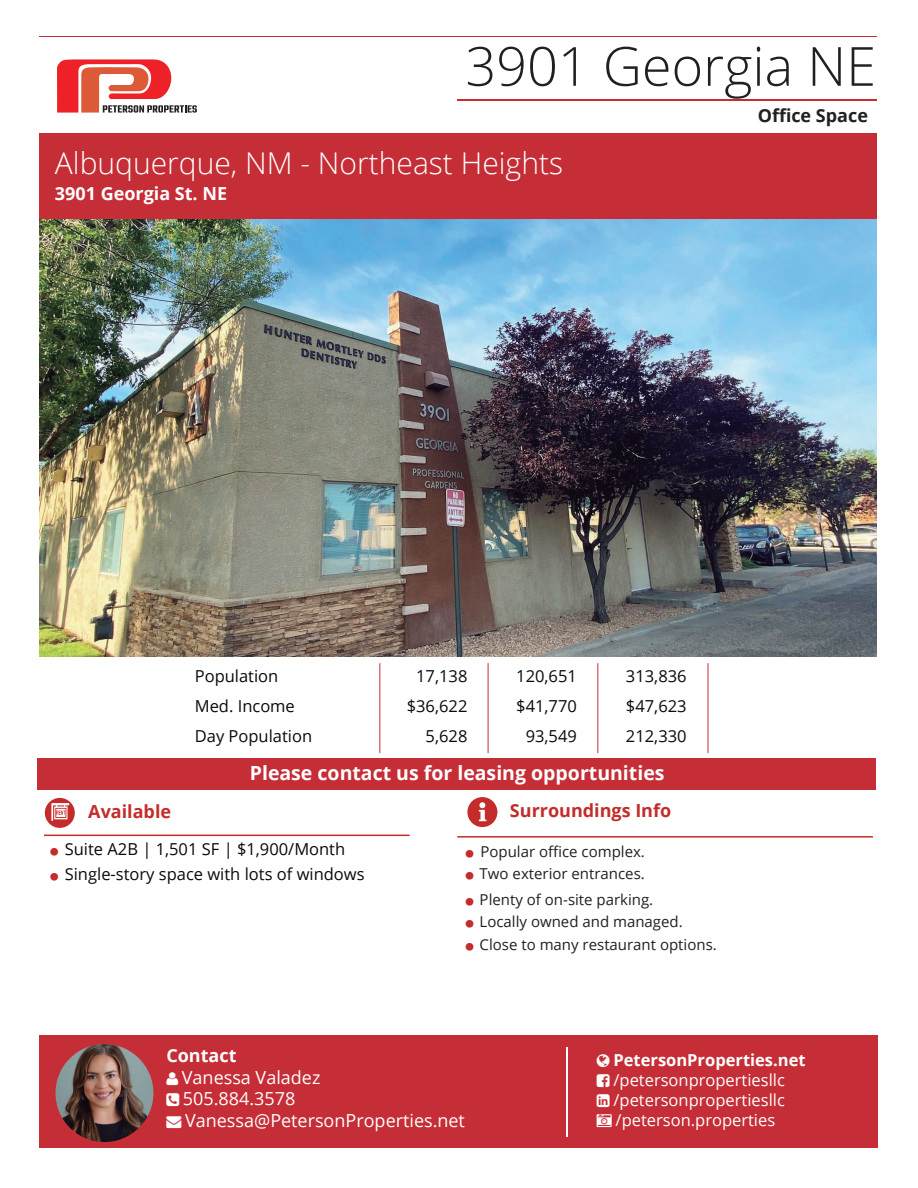
<style>
.page{position:relative;width:918px;height:1188px;background:#fff}
.page>*{position:absolute;margin:0;border:0;box-sizing:border-box;transform-origin:0 0}
.t1{font:300 54px "Open Sans";color:#231f20}
.t2{font:300 30px "Open Sans";color:#fff}
.t3{font:700 19.5px "Open Sans";color:#fff}
.t4{font:18px/21.6px "Open Sans";color:#fff}
.t5{font:700 18px "Open Sans";color:#c32c2b}
.t6{font:700 18px "Open Sans";color:#fff}
.t7{font:700 18px "Open Sans";color:#231f20}
.t8{font:16.5px/30px "Open Sans";color:#0b090c;text-align:right}
.t9{font:16.5px/19.8px "Open Sans";color:#fff;text-align:justify}
.t10{font:700 16.5px "Open Sans";color:#fff}
.t11{font:15px "Open Sans";color:#231f20}
.s1{color:#c32c2b}
</style>
<div class="page">
<div style="left:39px;top:1035px;width:838px;height:113px;background:#c62e37"></div>
<hr style="left:566px;top:1047px;width:2px;height:90px;background:#fff">
<img style="left:55px;top:1044px;width:98px;height:98px;border-radius:49px">
<div style="left:39px;top:134px;width:838px;height:85px;background:#c62e37"></div>
<hr style="left:39px;top:36px;width:838px;height:1px;background:#c62e37">
<hr style="left:457px;top:99px;width:420px;height:2px;background:#c62e37">
<svg style="left:57px;top:59px;width:140px;height:54px"></svg>
<div style="left:37px;top:758px;width:838px;height:32px;background:#c62e37"></div>
<hr style="left:379px;top:663px;width:1px;height:90px;background:#c62e37">
<hr style="left:488px;top:663px;width:1px;height:90px;background:#c62e37">
<hr style="left:597px;top:663px;width:1px;height:90px;background:#c62e37">
<hr style="left:708px;top:663px;width:1px;height:90px;background:#c62e37">
<img style="left:39px;top:219px;width:838px;height:438px">
<hr style="left:457px;top:836px;width:416px;height:2px;background:#c32c2b">
<svg style="left:467px;top:797px;width:30px;height:30px"></svg>
<hr style="left:44px;top:835px;width:366px;height:1px;background:#c32c2b">
<div style="left:45px;top:798px;width:30px;height:30px;background:#c32c2b;border-radius:50%"></div>
<svg style="left:51px;top:803px;width:18px;height:18px"></svg>
<h1 class="t1" style="left:465px;top:29px;width:412px">3901 Georgia NE</h1>
<p class="t7" style="left:758px;top:103px;width:112px">Office Space</p>
<h2 class="t2" style="left:55px;top:142px;width:510px">Albuquerque, NM - Northeast Heights</h2>
<p class="t6" style="left:55px;top:181px;width:174px">3901 Georgia St. NE</p>
<p class="t5" style="left:88px;top:799px;width:84px">Available</p>
<p class="t8" style="left:195px;top:661px;width:119px;text-align:left">Population<br>Med. Income<br>Day Population</p>
<p class="t8" style="left:516px;top:661px;width:62px;text-align:center">120,651 $41,770<br>93,549</p>
<p class="t8" style="left:626px;top:661px;width:62px;text-align:justify">313,836 $47,623<br>212,330</p>
<p class="t3" style="left:250px;top:760px;width:416px">Please contact us for leasing opportunities</p>
<p class="t8" style="left:407px;top:661px;width:62px">17,138 $36,622<br>5,628</p>
<p class="t5" style="left:510px;top:798px;width:163px">Surroundings Info</p>
<p class="t8" style="left:50px;top:833px;width:296px"><span class="s1">○</span> Suite A2B | 1,501 SF | $1,900/Month</p>
<p class="t8" style="left:50px;top:859px;width:316px"><span class="s1">○</span> Single-story space with lots of windows</p>
<p class="t11" style="left:466px;top:841px;width:181px"><span class="s1">○</span> Popular office complex.</p>
<p class="t11" style="left:466px;top:864px;width:181px"><span class="s1">○</span> Two exterior entrances.</p>
<p class="t11" style="left:466px;top:889px;width:189px"><span class="s1">○</span> Plenty of on-site parking.</p>
<p class="t11" style="left:466px;top:912px;width:219px"><span class="s1">○</span> Locally owned and managed.</p>
<p class="t11" style="left:466px;top:934px;width:253px"><span class="s1">○</span> Close to many restaurant options.</p>
<p class="t6" style="left:166px;top:1043px;width:72px">Contact</p>
<p class="t4" style="left:182px;top:1066px;width:285px">Vanessa Valadez<br>505.884.3578<br>Vanessa@PetersonProperties.net</p>
<p class="t10" style="left:614px;top:1049px;width:194px">PetersonProperties.net</p>
<p class="t9" style="left:614px;top:1070px;width:173px">/petersonpropertiesllc /petersonpropertiesllc /peterson.properties</p>
</div>
